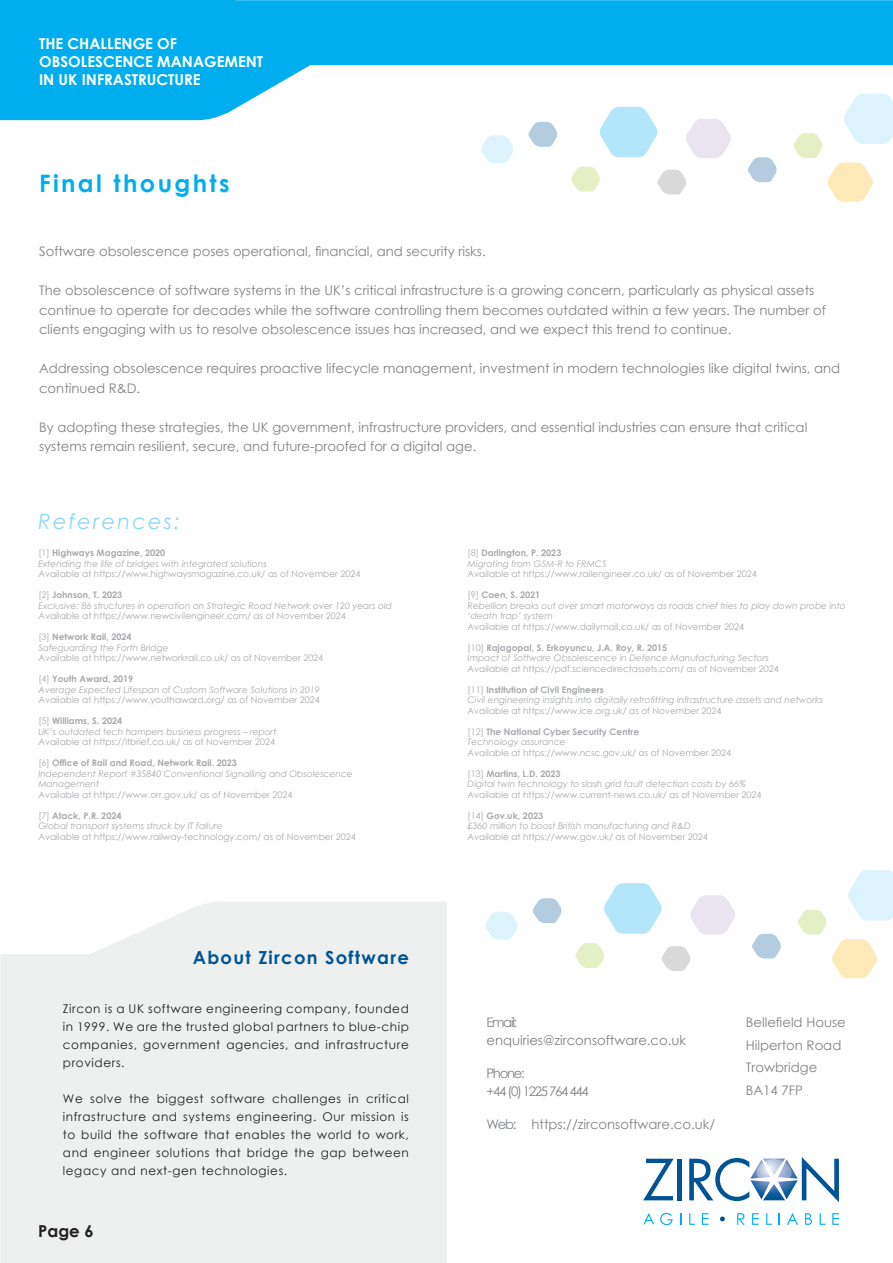
<style>
.page{position:relative;width:893px;height:1263px;background:#fff}
.page>*{position:absolute;margin:0;border:0;box-sizing:border-box;transform-origin:0 0}
.t1{font:700 24px "Century Gothic";letter-spacing:.1em;color:#00aeef}
.t2{font:italic 21px "Century Gothic";letter-spacing:.1em;color:#8dd7f7}
.t3{font:700 18px "Century Gothic";letter-spacing:.07em;color:#005495}
.t4{font:700 16.5px "Century Gothic";color:#231f20}
.t5{font:700 15px "Century Gothic";color:#fff}
.Paragraph_Style_1{font:13.2px/19.5px "Century Gothic";color:#808285}
.Paragraph_Style_1-2{font:13.2px "Century Gothic";letter-spacing:-.1em;color:#808285}
.t6{font:12px/18px "Century Gothic";letter-spacing:.05em;color:#231f20;text-align:justify}
.Paragraph_Style_1-3{font:9px "Century Gothic";color:#a8a9ad}
.Paragraph_Style_1-4{font:italic 9px/10.5px "Century Gothic";color:#a8a9ad}
.Paragraph_Style_1-5{font:700 9px "Century Gothic";color:#a8a9ad}
.s1{font-weight:400}
</style>
<div class="page">
<div style="left:0;top:902px;width:447px;height:361px;background:#edf0ef"></div>
<svg style="left:643px;top:1213px;width:11px;height:11px"></svg>
<svg style="left:660px;top:1213px;width:12px;height:11px"></svg>
<svg style="left:689px;top:1213px;width:6px;height:11px"></svg>
<svg style="left:702px;top:1213px;width:7px;height:11px"></svg>
<svg style="left:720px;top:1216px;width:5px;height:5px"></svg>
<svg style="left:737px;top:1213px;width:8px;height:11px"></svg>
<svg style="left:752px;top:1213px;width:7px;height:11px"></svg>
<svg style="left:766px;top:1213px;width:6px;height:11px"></svg>
<svg style="left:787px;top:1213px;width:11px;height:11px"></svg>
<svg style="left:805px;top:1213px;width:7px;height:11px"></svg>
<svg style="left:820px;top:1213px;width:5px;height:11px"></svg>
<svg style="left:832px;top:1213px;width:7px;height:11px"></svg>
<svg style="left:643px;top:1159px;width:31px;height:41px"></svg>
<hr style="left:677px;top:1159px;width:4px;height:41px;background:#005495">
<svg style="left:689px;top:1158px;width:150px;height:44px"></svg>
<svg style="left:0;top:0;width:893px;height:120px;fill:#00aeef"></svg>
<svg style="left:598px;top:105px;width:61px;height:53px"></svg>
<svg style="left:657px;top:170px;width:29px;height:25px"></svg>
<svg style="left:792px;top:92px;width:101px;height:110px"></svg>
<svg style="left:748px;top:157px;width:29px;height:26px"></svg>
<svg style="left:684px;top:117px;width:48px;height:41px"></svg>
<svg style="left:571px;top:166px;width:29px;height:26px"></svg>
<svg style="left:481px;top:135px;width:32px;height:28px"></svg>
<svg style="left:528px;top:122px;width:29px;height:25px"></svg>
<svg style="left:604px;top:883px;width:58px;height:51px"></svg>
<svg style="left:661px;top:946px;width:29px;height:25px"></svg>
<svg style="left:798px;top:870px;width:95px;height:109px"></svg>
<svg style="left:752px;top:933px;width:29px;height:26px"></svg>
<svg style="left:690px;top:895px;width:45px;height:40px"></svg>
<svg style="left:575px;top:943px;width:29px;height:25px"></svg>
<svg style="left:486px;top:912px;width:32px;height:28px"></svg>
<svg style="left:532px;top:898px;width:30px;height:26px"></svg>
<p class="t5" style="left:39px;top:32px;width:140px">THE CHALLENGE OF</p>
<p class="t5" style="left:39px;top:50px;width:226px">OBSOLESCENCE MANAGEMENT</p>
<p class="t5" style="left:39px;top:68px;width:163px">IN UK INFRASTRUCTURE</p>
<p class="t1" style="left:39px;top:165px;width:192px">Final thoughts</p>
<p class="Paragraph_Style_1" style="left:39px;top:241px;width:448px">Software obsolescence poses operational, financial, and security risks.</p>
<p class="Paragraph_Style_1" style="left:39px;top:280px;width:788px">The obsolescence of software systems in the UK’s critical infrastructure is a growing concern, particularly as physical assets continue to operate for decades while the software controlling them becomes outdated within a few years. The number of clients engaging with us to resolve obsolescence issues has increased, and we expect this trend to continue.</p>
<p class="Paragraph_Style_1" style="left:39px;top:358px;width:803px">Addressing obsolescence requires proactive lifecycle management, investment in modern technologies like digital twins, and continued R&amp;D.</p>
<p class="Paragraph_Style_1" style="left:39px;top:417px;width:770px">By adopting these strategies, the UK government, infrastructure providers, and essential industries can ensure that critical systems remain resilient, secure, and future-proofed for a digital age.</p>
<p class="t2" style="left:38px;top:507px;width:143px">References:</p>
<p class="Paragraph_Style_1-5" style="left:38px;top:546px;width:128px"><span class="s1">[1]</span> Highways Magazine, 2020</p>
<p class="Paragraph_Style_1-4" style="left:38px;top:558px;width:230px">Extending the life of bridges with integrated solutions</p>
<p class="Paragraph_Style_1-3" style="left:38px;top:567px;width:323px">Available at https://www.highwaysmagazine.co.uk/ as of November 2024</p>
<p class="Paragraph_Style_1-5" style="left:38px;top:588px;width:85px"><span class="s1">[2]</span> Johnson, T. 2023</p>
<p class="Paragraph_Style_1-4" style="left:38px;top:600px;width:355px">Exclusive: 86 structures in operation on Strategic Road Network over 120 years old</p>
<p class="Paragraph_Style_1-3" style="left:38px;top:609px;width:309px">Available at https://www.newcivilengineer.com/ as of November 2024</p>
<p class="Paragraph_Style_1-5" style="left:38px;top:630px;width:95px"><span class="s1">[3]</span> Network Rail, 2024</p>
<p class="Paragraph_Style_1-4" style="left:38px;top:642px;width:132px">Safeguarding the Forth Bridge</p>
<p class="Paragraph_Style_1-3" style="left:38px;top:651px;width:286px">Available at https://www.networkrail.co.uk/ as of November 2024</p>
<p class="Paragraph_Style_1-5" style="left:38px;top:672px;width:96px"><span class="s1">[4]</span> Youth Award, 2019</p>
<p class="Paragraph_Style_1-4" style="left:38px;top:684px;width:283px">Average Expected Lifespan of Custom Software Solutions in 2019</p>
<p class="Paragraph_Style_1-3" style="left:38px;top:693px;width:283px">Available at https://www.youthaward.org/ as of November 2024</p>
<p class="Paragraph_Style_1-5" style="left:38px;top:714px;width:85px"><span class="s1">[5]</span> Williams, S. 2024</p>
<p class="Paragraph_Style_1-4" style="left:38px;top:726px;width:240px">UK’s outdated tech hampers business progress – report</p>
<p class="Paragraph_Style_1-3" style="left:38px;top:735px;width:238px">Available at https://itbrief.co.uk/ as of November 2024</p>
<p class="Paragraph_Style_1-5" style="left:38px;top:756px;width:200px"><span class="s1">[6]</span> Office of Rail and Road, Network Rail. 2023</p>
<p class="Paragraph_Style_1-4" style="left:38px;top:768px;width:316px">Independent Report #35840 Conventional Signalling and Obsolescence<br>Management</p>
<p class="Paragraph_Style_1-3" style="left:38px;top:788px;width:255px">Available at https://www.orr.gov.uk/ as of November 2024</p>
<p class="Paragraph_Style_1-5" style="left:38px;top:808px;width:85px"><span class="s1">[7]</span> Atack, P.R. 2024</p>
<p class="Paragraph_Style_1-4" style="left:38px;top:820px;width:186px">Global transport systems struck by IT failure</p>
<p class="Paragraph_Style_1-3" style="left:38px;top:830px;width:319px">Available at https://www.railway-technology.com/ as of November 2024</p>
<p class="t3" style="left:193px;top:944px;width:218px">About Zircon Software</p>
<p class="t6" style="left:63px;top:999px;width:347px">Zircon is a UK software engineering company, founded in 1999. We are the trusted global partners to blue-chip companies, government agencies, and infrastructure providers.</p>
<p class="t6" style="left:63px;top:1089px;width:347px">We solve the biggest software challenges in critical infrastructure and systems engineering. Our mission is to build the software that enables the world to work, and engineer solutions that bridge the gap between legacy and next-gen technologies.</p>
<p class="t4" style="left:38px;top:1218px;width:57px">Page 6</p>
<p class="Paragraph_Style_1-5" style="left:468px;top:546px;width:95px"><span class="s1">[8]</span> Darlington, P. 2023</p>
<p class="Paragraph_Style_1-4" style="left:468px;top:558px;width:141px">Migrating from GSM-R to FRMCS</p>
<p class="Paragraph_Style_1-3" style="left:468px;top:567px;width:291px">Available at https://www.railengineer.co.uk/ as of November 2024</p>
<p class="Paragraph_Style_1-5" style="left:468px;top:588px;width:74px"><span class="s1">[9]</span> Coen, S. 2021</p>
<p class="Paragraph_Style_1-4" style="left:468px;top:600px;width:380px">Rebellion breaks out over smart motorways as roads chief tries to play down probe into ‘death trap’ system</p>
<p class="Paragraph_Style_1-3" style="left:468px;top:620px;width:278px">Available at https://www.dailymail.co.uk/ as of November 2024</p>
<p class="Paragraph_Style_1-5" style="left:468px;top:640px;width:201px"><span class="s1">[10]</span> Rajagopal, S. Erkoyuncu, J.A. Roy, R. 2015</p>
<p class="Paragraph_Style_1-4" style="left:468px;top:652px;width:303px">Impact of Software Obsolescence in Defence Manufacturing Sectors</p>
<p class="Paragraph_Style_1-3" style="left:468px;top:662px;width:313px">Available at https://pdf.sciencedirectassets.com/ as of November 2024</p>
<p class="Paragraph_Style_1-5" style="left:468px;top:682px;width:137px"><span class="s1">[11]</span> Institution of Civil Engineers</p>
<p class="Paragraph_Style_1-4" style="left:468px;top:694px;width:357px">Civil engineering insights into digitally retrofitting infrastructure assets and networks</p>
<p class="Paragraph_Style_1-3" style="left:468px;top:704px;width:255px">Available at https://www.ice.org.uk/ as of November 2024</p>
<p class="Paragraph_Style_1-5" style="left:468px;top:724px;width:173px"><span class="s1">[12]</span> The National Cyber Security Centre</p>
<p class="Paragraph_Style_1-4" style="left:468px;top:736px;width:100px">Technology assurance</p>
<p class="Paragraph_Style_1-3" style="left:468px;top:746px;width:265px">Available at https://www.ncsc.gov.uk/ as of November 2024</p>
<p class="Paragraph_Style_1-5" style="left:468px;top:766px;width:94px"><span class="s1">[13]</span> Martins, L.D. 2023</p>
<p class="Paragraph_Style_1-4" style="left:468px;top:778px;width:280px">Digital twin technology to slash grid fault detection costs by 66%</p>
<p class="Paragraph_Style_1-3" style="left:468px;top:788px;width:295px">Available at https://www.current-news.co.uk/ as of November 2024</p>
<p class="Paragraph_Style_1-5" style="left:468px;top:808px;width:77px"><span class="s1">[14]</span> Gov.uk, 2023</p>
<p class="Paragraph_Style_1-4" style="left:468px;top:820px;width:225px">£360 million to boost British manufacturing and R&amp;D</p>
<p class="Paragraph_Style_1-3" style="left:468px;top:830px;width:242px">Available at https://www.gov.uk/ as of November 2024</p>
<p class="Paragraph_Style_1" style="left:486px;top:1012px;width:32px">Email:</p>
<p class="Paragraph_Style_1" style="left:486px;top:1030px;width:201px">enquiries@zirconsoftware.co.uk</p>
<p class="Paragraph_Style_1" style="left:486px;top:1063px;width:40px">Phone:</p>
<p class="Paragraph_Style_1-2" style="left:486px;top:1082px;width:104px">+44 (0) 1225 764 444</p>
<p class="Paragraph_Style_1" style="left:486px;top:1114px;width:230px">Web: https://zirconsoftware.co.uk/</p>
<p class="Paragraph_Style_1" style="left:746px;top:1012px;width:101px">Bellefield House</p>
<p class="Paragraph_Style_1" style="left:746px;top:1035px;width:97px">Hilperton Road</p>
<p class="Paragraph_Style_1" style="left:746px;top:1057px;width:73px">Trowbridge</p>
<p class="Paragraph_Style_1" style="left:746px;top:1080px;width:59px">BA14 7FP</p>
</div>
